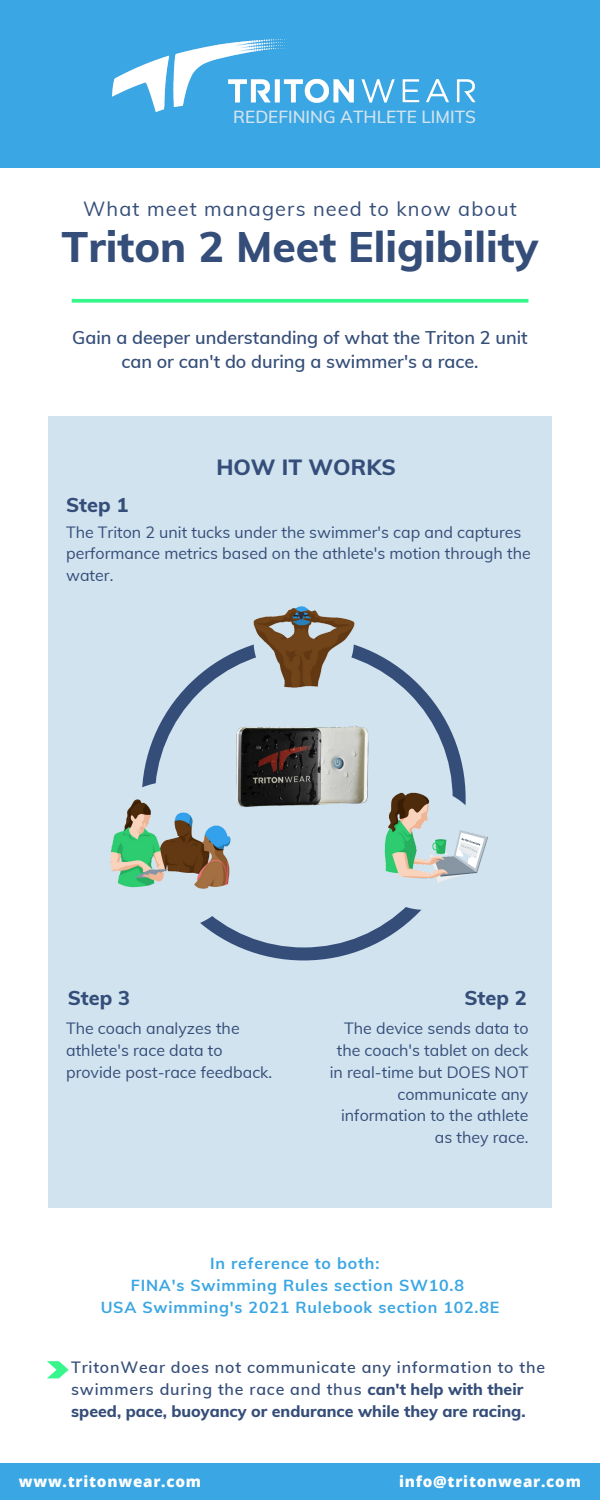
<style>
.page{position:relative;width:600px;height:1500px;background:#fff}
.page>*{position:absolute;margin:0;border:0;box-sizing:border-box;transform-origin:0 0}
.t1{font:800 42.7px "Muli";color:#354e79}
.t2{font:800 22px "Muli";color:#354e79}
.t3{font:20px "Muli";letter-spacing:.055em;color:#354e79}
.t4{font:800 20px "Muli";color:#354e79}
.t5{font:600 18px/23.2px "Muli";color:#354e79;text-align:center}
.t6{font:600 17.2px "Muli";color:#d1e3ef}
.t7{font:16px/21.8px "Muli";color:#354e79}
.t8{font:600 16px/21.8px "Muli";letter-spacing:.05em;color:#354e79}
.t9{font:700 16px "Muli";letter-spacing:.05em;color:#3aa6e3}
.t10{font:800 16px "Muli";color:#354e79}
.t11{font:800 15.2px "Open Sans";letter-spacing:.05em;color:#fff}
.s1{font-weight:800}
</style>
<div class="page">
<div style="left:0;top:1463px;width:600px;height:37px;background:#3aa6e3"></div>
<div style="left:0;top:0;width:600px;height:168px;background:#3aa6e3"></div>
<img style="left:113px;top:39px;width:362px;height:72px">
<svg style="left:72px;top:299px;width:456px;height:4px;background:#48f795"></svg>
<div style="left:49px;top:416px;width:503px;height:792px;background:#d1e3ef"></div>
<svg style="left:144px;top:651px;width:320px;height:309px"></svg>
<svg style="left:144px;top:812px;width:100px;height:117px"></svg>
<img style="left:110px;top:771px;width:133px;height:146px">
<img style="left:226px;top:719px;width:147px;height:93px">
<svg style="left:364px;top:789px;width:100px;height:121px"></svg>
<img style="left:370px;top:771px;width:118px;height:134px">
<img style="left:237px;top:606px;width:134px;height:103px">
<svg style="left:47px;top:1361px;width:22px;height:17px"></svg>
<p class="t6" style="left:233px;top:105px;width:244px">REDEFINING ATHLETE LIMITS</p>
<p class="t3" style="left:83px;top:196px;width:435px">What meet managers need to know about</p>
<p class="t1" style="left:62px;top:219px;width:478px">Triton 2 Meet Eligibility</p>
<p class="t5" style="left:72px;top:326px;width:457px">Gain a deeper understanding of what the Triton 2 unit can or can't do during a swimmer's a race.</p>
<p class="t4" style="left:66px;top:492px;width:64px">Step 1</p>
<p class="t2" style="left:216px;top:453px;width:181px">HOW IT WORKS</p>
<p class="t7" style="left:66px;top:521px;width:466px">The Triton 2 unit tucks under the swimmer's cap and captures performance metrics based on the athlete's motion through the water.</p>
<p class="t4" style="left:68px;top:985px;width:64px">Step 3</p>
<p class="t4" style="left:464px;top:985px;width:64px">Step 2</p>
<p class="t7" style="left:66px;top:1018px;width:208px">The coach analyzes the athlete's race data to provide post-race feedback.</p>
<p class="t7" style="left:330px;top:1018px;width:200px;text-align:right">The device sends data to the coach's tablet on deck in real-time but DOES NOT communicate any information to the athlete as they race.</p>
<p class="t9" style="left:210px;top:1253px;width:171px">In reference to both:</p>
<p class="t9" style="left:131px;top:1275px;width:335px">FINA's Swimming Rules section SW10.8</p>
<p class="t9" style="left:101px;top:1297px;width:400px">USA Swimming's 2021 Rulebook section 102.8E</p>
<p class="t8" style="left:71px;top:1356px;width:475px">TritonWear does not communicate any information to the swimmers during the race and thus <span class="s1">can't help with their</span></p>
<p class="t10" style="left:71px;top:1401px;width:456px">speed, pace, buoyancy or endurance while they are racing.</p>
<p class="t11" style="left:19px;top:1471px;width:184px">www.tritonwear.com</p>
<p class="t11" style="left:399px;top:1471px;width:183px">info@tritonwear.com</p>
</div>
